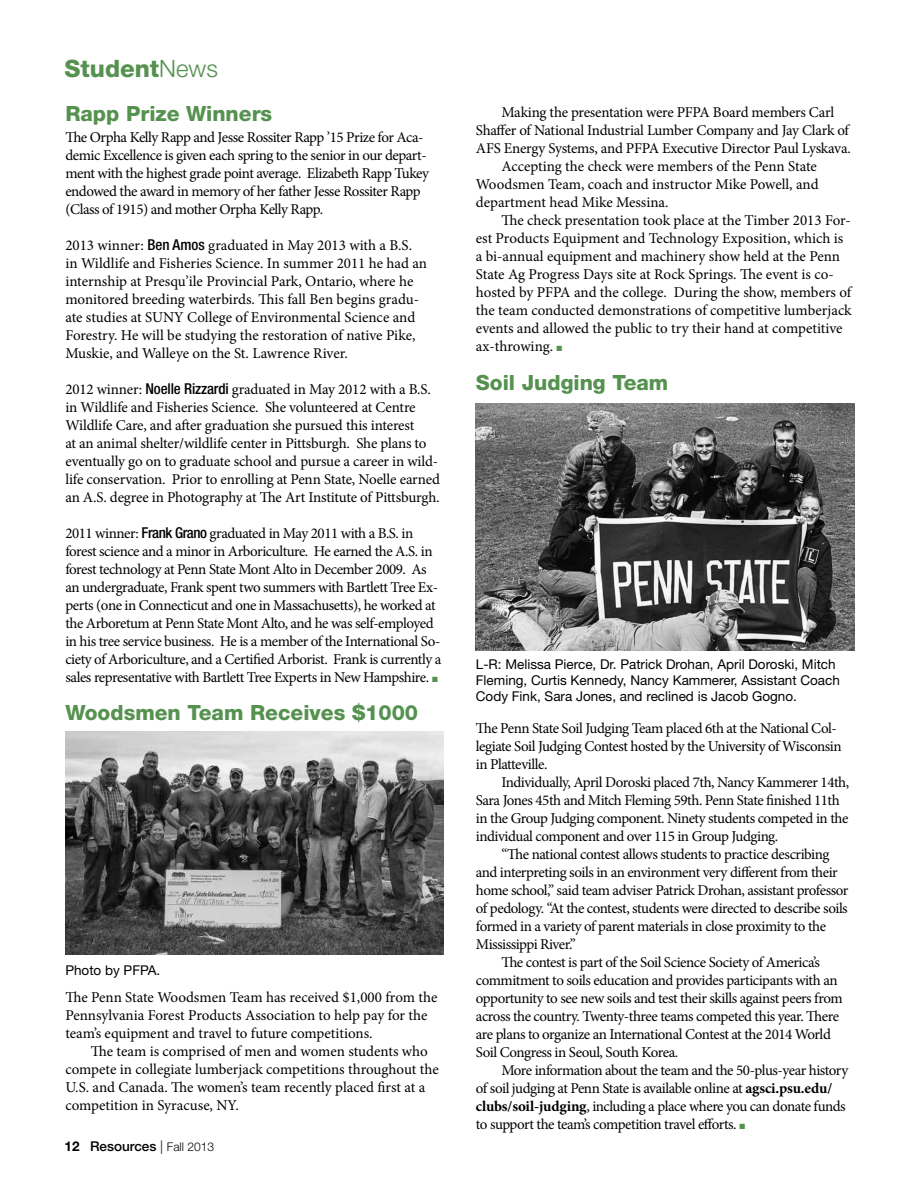
<style>
.page{position:relative;width:918px;height:1188px;background:#fff}
.page>*{position:absolute;margin:0;border:0;box-sizing:border-box;transform-origin:0 0}
.t1{font:800 24px "Helvetica Neue LT Std";color:#55914f}
.t2{font:800 21px "Helvetica Neue LT Std";color:#55914f}
.t3{font:15px/18px "Minion Pro";letter-spacing:-.025em;color:#000}
.t4{font:15px/18px "Minion Pro";color:#000}
.t5{font:15px/18px "Minion Pro";letter-spacing:-.005em;color:#000}
.t6{font:13.5px/16.2px "Helvetica Neue LT Std";color:#000}
.t7{font:500 13.5px "Helvetica Neue LT Std";color:#000}
.s1{font-weight:300}
.s2{font-family:"Helvetica Neue LT Std";font-weight:500;font-stretch:condensed}
.s3{color:#55914f}
.s4{font-weight:700}
.s5{font-weight:300;font-size:12px}
</style>
<div class="page">
<img style="left:476px;top:403px;width:378px;height:247px">
<img style="left:66px;top:731px;width:377px;height:224px">
<h1 class="t1" style="left:65px;top:54px;width:155px">Student<span class="s1">News</span></h1>
<h2 class="t2" style="left:65px;top:101px;width:208px">Rapp Prize Winners</h2>
<p class="t3" style="left:65px;top:129px;width:365px">The Orpha Kelly Rapp and Jesse Rossiter Rapp ’15 Prize for Aca&shy;demic Excellence is given each spring to the senior in our depart&shy;ment with the highest grade point average. Elizabeth Rapp Tukey endowed the award in memory of her father Jesse Rossiter Rapp (Class of 1915) and mother Orpha Kelly Rapp.</p>
<p class="t4" style="left:65px;top:237px;width:363px">2013 winner: <span class="s2">Ben Amos</span> graduated in May 2013 with a B.S. in Wildlife and Fisheries Science. In summer 2011 he had an internship at Presqu’ile Provincial Park, Ontario, where he monitored breeding waterbirds. This fall Ben begins gradu&shy;ate studies at SUNY College of Environmental Science and Forestry. He will be studying the restoration of native Pike, Muskie, and Walleye on the St. Lawrence River.</p>
<p class="t3" style="left:65px;top:381px;width:376px">2012 winner: <span class="s2">Noelle Rizzardi</span> graduated in May 2012 with a B.S. in Wildlife and Fisheries Science. She volunteered at Centre Wildlife Care, and after graduation she pursued this interest<br>at an animal shelter/wildlife center in Pittsburgh. She plans to eventually go on to graduate school and pursue a career in wild&shy;life conservation. Prior to enrolling at Penn State, Noelle earned an A.S. degree in Photography at The Art Institute of Pittsburgh.</p>
<p class="t3" style="left:65px;top:525px;width:378px">2011 winner: <span class="s2">Frank Grano</span> graduated in May 2011 with a B.S. in forest science and a minor in Arboriculture. He earned the A.S. in forest technology at Penn State Mont Alto in December 2009. As an undergraduate, Frank spent two summers with Bartlett Tree Ex&shy;perts (one in Connecticut and one in Massachusetts), he worked at the Arboretum at Penn State Mont Alto, and he was self-employed in his tree service business. He is a member of the International So&shy;ciety of Arboriculture, and a Certified Arborist. Frank is currently a sales representative with Bartlett Tree Experts in New Hampshire. <span class="s3">■</span></p>
<h2 class="t2" style="left:65px;top:700px;width:354px">Woodsmen Team Receives $1000</h2>
<p class="t6" style="left:65px;top:962px;width:97px">Photo by PFPA.</p>
<p class="t5" style="left:65px;top:989px;width:374px">The Penn State Woodsmen Team has received $1,000 from the<br>Pennsylvania Forest Products Association to help pay for the team’s equipment and travel to future competitions.</p>
<p class="t4" style="left:65px;top:1043px;width:375px;text-indent:26px">The team is comprised of men and women students who compete in collegiate lumberjack competitions throughout the U.S. and Canada. The women’s team recently placed first at a competition in Syracuse, NY.</p>
<p class="t7" style="left:65px;top:1138px;width:151px"><span class="s4">12</span> Resources <span class="s1">|</span> <span class="s5">Fall 2013</span></p>
<p class="t3" style="left:501px;top:103px;width:334px">Making the presentation were PFPA Board members Carl</p>
<p class="t3" style="left:476px;top:121px;width:375px">Shaffer of National Industrial Lumber Company and Jay Clark of</p>
<p class="t3" style="left:476px;top:139px;width:376px">AFS Energy Systems, and PFPA Executive Director Paul Lyskava.</p>
<p class="t5" style="left:501px;top:157px;width:317px">Accepting the check were members of the Penn State</p>
<p class="t5" style="left:476px;top:175px;width:344px">Woodsmen Team, coach and instructor Mike Powell, and</p>
<p class="t4" style="left:476px;top:193px;width:194px">department head Mike Messina.</p>
<p class="t4" style="left:501px;top:211px;width:351px">The check presentation took place at the Timber 2013 For-</p>
<p class="t4" style="left:476px;top:229px;width:369px">est Products Equipment and Technology Exposition, which is</p>
<p class="t5" style="left:476px;top:247px;width:366px">a bi-annual equipment and machinery show held at the Penn</p>
<p class="t5" style="left:476px;top:265px;width:359px">State Ag Progress Days site at Rock Springs. The event is co-</p>
<p class="t5" style="left:476px;top:283px;width:377px">hosted by PFPA and the college. During the show, members of</p>
<p class="t4" style="left:476px;top:301px;width:377px">the team conducted demonstrations of competitive lumberjack</p>
<p class="t5" style="left:476px;top:319px;width:368px">events and allowed the public to try their hand at competitive</p>
<p class="t4" style="left:476px;top:337px;width:88px">ax-throwing. <span class="s3">■</span></p>
<h2 class="t2" style="left:476px;top:370px;width:194px">Soil Judging Team</h2>
<p class="t6" style="left:476px;top:656px;width:366px">L-R: Melissa Pierce, Dr. Patrick Drohan, April Doroski, Mitch<br>Fleming, Curtis Kennedy, Nancy Kammerer, Assistant Coach<br>Cody Fink, Sara Jones, and reclined is Jacob Gogno.</p>
<p class="t3" style="left:476px;top:719px;width:367px">The Penn State Soil Judging Team placed 6th at the National Col&shy;legiate Soil Judging Contest hosted by the University of Wisconsin in Platteville.</p>
<p class="t3" style="left:476px;top:773px;width:375px;text-indent:26px">Individually, April Doroski placed 7th, Nancy Kammerer 14th, Sara Jones 45th and Mitch Fleming 59th. Penn State finished 11th in the Group Judging component. Ninety students competed in the individual component and over 115 in Group Judging.</p>
<p class="t3" style="left:501px;top:845px;width:330px">“The national contest allows students to practice describing</p>
<p class="t3" style="left:476px;top:863px;width:363px">and interpreting soils in an environment very different from their</p>
<p class="t3" style="left:476px;top:881px;width:374px">home school,” said team adviser Patrick Drohan, assistant professor</p>
<p class="t3" style="left:476px;top:899px;width:373px">of pedology. “At the contest, students were directed to describe soils</p>
<p class="t3" style="left:476px;top:917px;width:352px">formed in a variety of parent materials in close proximity to the</p>
<p class="t3" style="left:476px;top:935px;width:102px">Mississippi River.”</p>
<p class="t3" style="left:501px;top:953px;width:320px">The contest is part of the Soil Science Society of America’s</p>
<p class="t3" style="left:476px;top:971px;width:363px">commitment to soils education and provides participants with an</p>
<p class="t3" style="left:476px;top:989px;width:368px">opportunity to see new soils and test their skills against peers from</p>
<p class="t3" style="left:476px;top:1007px;width:365px">across the country. Twenty-three teams competed this year. There</p>
<p class="t3" style="left:476px;top:1025px;width:357px">are plans to organize an International Contest at the 2014 World</p>
<p class="t3" style="left:476px;top:1043px;width:204px">Soil Congress in Seoul, South Korea.</p>
<p class="t3" style="left:501px;top:1061px;width:349px">More information about the team and the 50-plus-year history</p>
<p class="t3" style="left:476px;top:1079px;width:358px">of soil judging at Penn State is available online at <span class="s4">agsci.psu.edu/</span></p>
<p class="t3" style="left:476px;top:1097px;width:371px"><span class="s4">clubs/soil-judging</span>, including a place where you can donate funds</p>
<p class="t3" style="left:476px;top:1115px;width:271px">to support the team’s competition travel efforts. <span class="s3">■</span></p>
</div>
